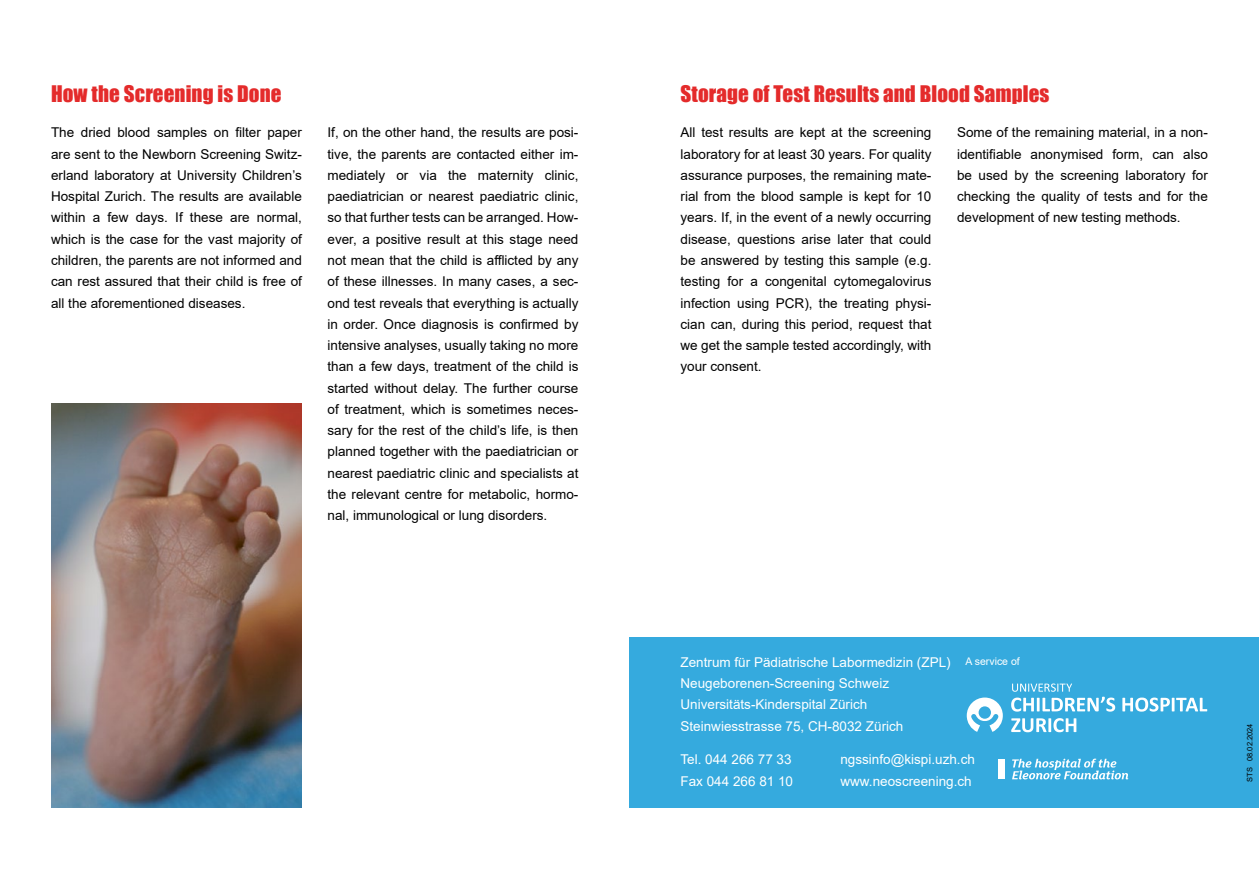
<style>
.page{position:relative;width:1259px;height:893px;background:#fff}
.page>*{position:absolute;margin:0;border:0;box-sizing:border-box;transform-origin:0 0}
.t1{font:21px "Impact";letter-spacing:.005em;color:#e42b2b}
.t2{font:13.5px/21.3px "Arial";color:#000;text-align:justify}
.t3{font:13.5px/21.3px "Arial";color:#fff}
.t4{font:10.5px "Arial";color:#fff}
.t5{font:7.5px "Arial";color:#000}
</style>
<div class="page">
<div style="left:629px;top:638px;width:630px;height:170px;background:#35aade"></div>
<svg style="left:966px;top:697px;width:36px;height:35px"></svg>
<svg style="left:1011px;top:683px;width:104px;height:29px"></svg>
<svg style="left:1122px;top:697px;width:85px;height:15px"></svg>
<svg style="left:1011px;top:718px;width:65px;height:14px"></svg>
<div style="left:998px;top:759px;width:7px;height:20px;background:#fff"></div>
<svg style="left:1012px;top:759px;width:116px;height:20px"></svg>
<img style="left:51px;top:404px;width:251px;height:403px">
<h1 class="t1" style="left:51px;top:77px;width:232px">How the Screening is Done</h1>
<p class="t2" style="left:51px;top:122px;width:252px">The dried blood samples on filter paper are sent to the Newborn Screening Switz&shy;erland laboratory at University Children’s Hospital Zurich. The results are available within a few days. If these are normal, which is the case for the vast majority of children, the parents are not informed and can rest assured that their child is free of all the aforementioned diseases.</p>
<p class="t2" style="left:327px;top:122px;width:252px">If, on the other hand, the results are posi&shy;tive, the parents are contacted either im&shy;mediately or via the maternity clinic, paediatrician or nearest paediatric clinic, so that further tests can be arranged. How&shy;ever, a positive result at this stage need not mean that the child is afflicted by any of these illnesses. In many cases, a sec&shy;ond test reveals that everything is actually in order. Once diagnosis is confirmed by intensive analyses, usually taking no more than a few days, treatment of the child is started without delay. The further course of treatment, which is sometimes neces&shy;sary for the rest of the child’s life, is then planned together with the paediatrician or nearest paediatric clinic and specialists at the relevant centre for metabolic, hormo&shy;nal, immunological or lung disorders.</p>
<h1 class="t1" style="left:680px;top:77px;width:370px">Storage of Test Results and Blood Samples</h1>
<p class="t2" style="left:680px;top:122px;width:252px">All test results are kept at the screening laboratory for at least 30 years. For quality assurance purposes, the remaining mate&shy;rial from the blood sample is kept for 10 years. If, in the event of a newly occurring disease, questions arise later that could be answered by testing this sample (e.g. testing for a congenital cytomegalovirus infection using PCR), the treating physi&shy;cian can, during this period, request that we get the sample tested accordingly, with your consent.</p>
<p class="t2" style="left:957px;top:122px;width:252px">Some of the remaining material, in a non&shy;identifiable anonymised form, can also be used by the screening laboratory for checking the quality of tests and for the development of new testing methods.</p>
<p class="t3" style="left:680px;top:651px;width:272px">Zentrum für Pädiatrische Labormedizin (ZPL)<br>Neugeborenen-Screening Schweiz Universitäts-Kinderspital Zürich Steinwiesstrasse 75, CH-8032 Zürich</p>
<p class="t4" style="left:965px;top:654px;width:56px">A service of</p>
<p class="t3" style="left:680px;top:749px;width:114px">Tel. 044 266 77 33<br>Fax 044 266 81 10</p>
<p class="t3" style="left:840px;top:749px;width:136px">ngssinfo@kispi.uzh.ch</p>
<p class="t3" style="left:840px;top:770px;width:133px">www.neoscreening.ch</p>
<p class="t5" style="left:1244px;top:761px;width:39px;rotate:-90deg">08.02.2024</p>
<p class="t5" style="left:1244px;top:782px;width:16px;rotate:-90deg">STS</p>
</div>
